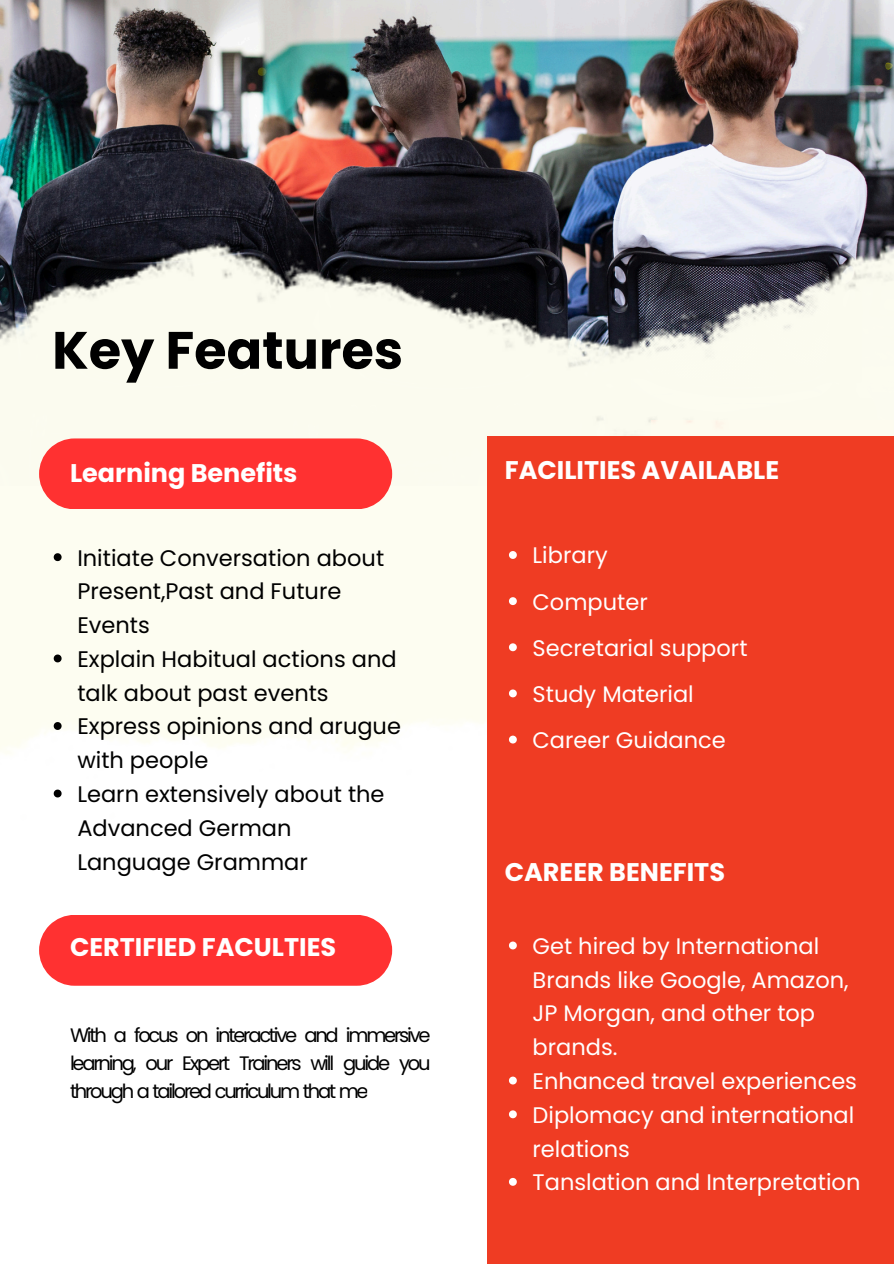
<style>
.page{position:relative;width:894px;height:1264px;background:#fff}
.page>*{position:absolute;margin:0;border:0;box-sizing:border-box;transform-origin:0 0}
.t1{font:700 52.5px "Poppins";color:#000}
.t2{font:700 25.5px "Poppins";color:#fff}
.t3{font:22.5px/33.8px "Poppins";color:#fff}
.t4{font:22.5px/33.8px "Poppins";color:#000}
.t5{font:19.5px/28.2px "Poppins";letter-spacing:-.115em;color:#000;text-align:justify}
.s1{color:#fff}
</style>
<div class="page">
<img style="left:0;top:0;width:893px;height:89px">
<img style="left:0;top:89px;width:893px;height:709px">
<div style="left:39px;top:438px;width:353px;height:71px;background:#ff3131"></div>
<div style="left:39px;top:915px;width:353px;height:70px;background:#ff3131"></div>
<div style="left:487px;top:437px;width:406px;height:826px;background:#ef3c23"></div>
<svg style="left:54px;top:553px;width:8px;height:8px"></svg>
<svg style="left:54px;top:654px;width:8px;height:8px"></svg>
<svg style="left:54px;top:722px;width:8px;height:8px"></svg>
<svg style="left:54px;top:789px;width:8px;height:8px"></svg>
<svg style="left:509px;top:941px;width:7px;height:8px"></svg>
<svg style="left:509px;top:1076px;width:7px;height:8px"></svg>
<svg style="left:509px;top:1110px;width:7px;height:8px"></svg>
<svg style="left:509px;top:1177px;width:7px;height:8px"></svg>
<svg style="left:509px;top:551px;width:7px;height:8px"></svg>
<svg style="left:509px;top:597px;width:7px;height:8px"></svg>
<svg style="left:509px;top:643px;width:7px;height:8px"></svg>
<svg style="left:509px;top:689px;width:7px;height:8px"></svg>
<svg style="left:509px;top:735px;width:7px;height:8px"></svg>
<h1 class="t1" style="left:52px;top:313px;width:352px">Key Features</h1>
<p class="t2" style="left:70px;top:455px;width:229px">Learning Benefits</p>
<h3 class="t4" style="left:77px;top:541px;width:308px">Initiate Conversation about<br>Present,Past and Future<br>Events</h3>
<p class="t4" style="left:77px;top:642px;width:321px">Explain Habitual actions and talk about past events</p>
<p class="t4" style="left:77px;top:709px;width:325px">Express opinions and arugue with people</p>
<p class="t4" style="left:77px;top:777px;width:308px">Learn extensively about the<br>Advanced German<br>Language Grammar</p>
<h2 class="t2" style="left:70px;top:929px;width:267px">CERTIFIED FACULTIES</h2>
<p class="t5" style="left:70px;top:1020px;width:362px">With a focus on interactive and immersive learning, our Expert Trainers will guide you through a tailored curriculum that me<span class="s1">ets your</span></p>
<p class="t2" style="left:504px;top:452px;width:276px">FACILITIES AVAILABLE</p>
<p class="t3" style="left:532px;top:538px;width:77px">Library</p>
<h2 class="t3" style="left:532px;top:585px;width:117px">Computer</h2>
<p class="t3" style="left:532px;top:631px;width:216px">Secretarial support</p>
<p class="t3" style="left:532px;top:677px;width:163px">Study Material</p>
<p class="t3" style="left:532px;top:723px;width:195px">Career Guidance</p>
<h2 class="t2" style="left:504px;top:854px;width:222px">CAREER BENEFITS</h2>
<p class="t3" style="left:532px;top:929px;width:317px">Get hired by International<br>Brands like Google, Amazon,<br>JP Morgan, and other top brands.</p>
<p class="t3" style="left:532px;top:1064px;width:326px">Enhanced travel experiences</p>
<p class="t3" style="left:532px;top:1097px;width:323px">Diplomacy and international relations</p>
<p class="t3" style="left:532px;top:1165px;width:329px">Tanslation and Interpretation</p>
</div>
